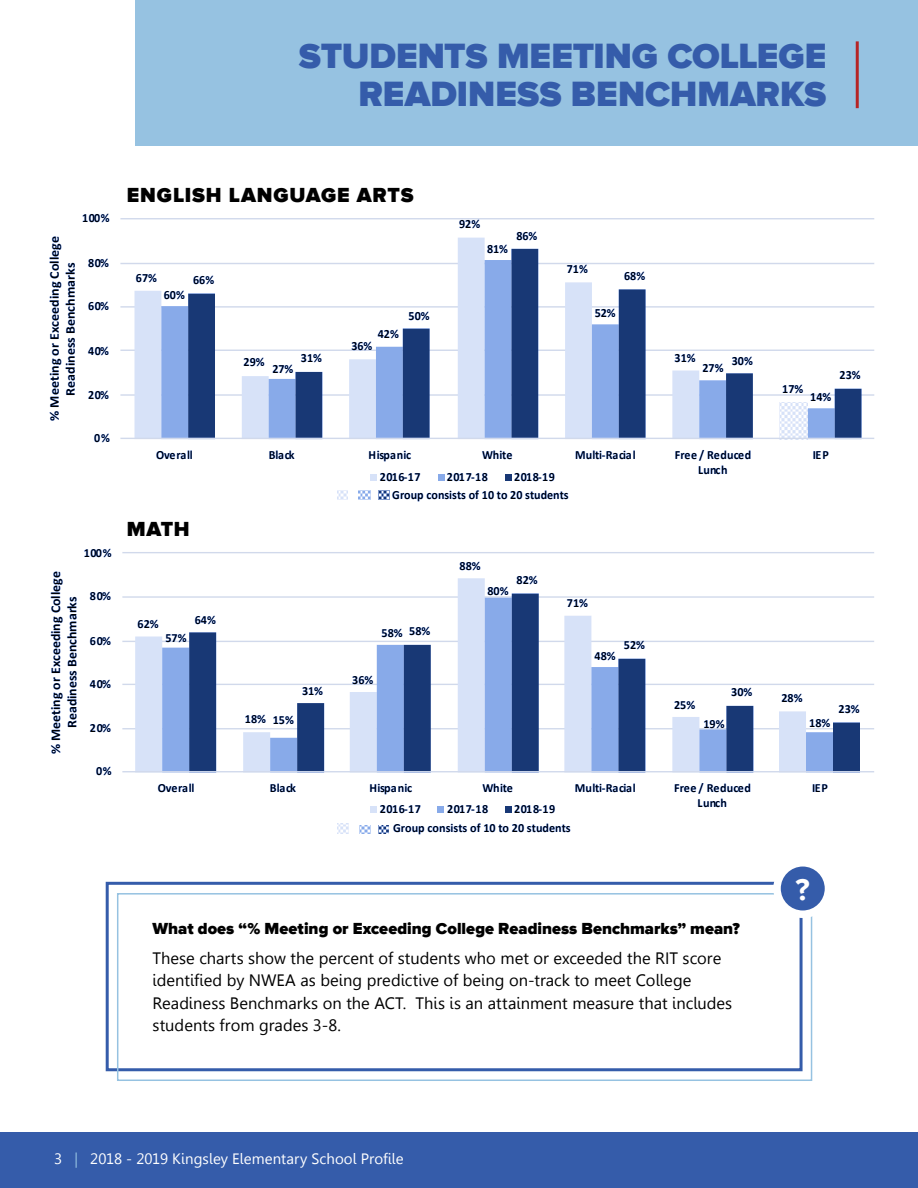
<style>
.page{position:relative;width:918px;height:1188px;background:#fff}
.page>*{position:absolute;margin:0;border:0;box-sizing:border-box;transform-origin:0 0}
.t1{font:900 36.15px/37.5px "Proxima NW01";color:#355caa;text-align:right}
.t2{font:700 31.5px "Proxima NW01";color:#fff}
.t3{font:900 21px "Proxima NW01";letter-spacing:.04em;color:#000}
.t4{font:16.5px/22.5px "Leelawadee";color:#000}
.t5{font:900 16.5px "Proxima NW01";color:#000}
.t6{font:15px "Leelawadee";letter-spacing:.005em;color:#fff}
.t7{font:700 13.5px/16.2px "Calibri";color:#000;text-align:center}
.t8{font:700 13.35px/16px "Calibri";color:#000;text-align:center;scale:1.04 1}
.t9{font:700 12.6px/18.1px "Calibri";color:#000;scale:.96 1}
.t10{font:700 12.6px/15.5px "Calibri";letter-spacing:.02em;color:#000;text-align:center;scale:.96 1}
.t11{font:700 12.45px/19.4px "Calibri";color:#000}
.t12{font:700 12.45px/15.3px "Calibri";letter-spacing:.02em;color:#000;text-align:center}
.s1{color:#96c2e1}
</style>
<div class="page">
<div style="left:135px;top:0;width:783px;height:146px;background:#96c2e1"></div>
<hr style="left:856px;top:41px;width:3px;height:67px;background:#b62425">
<div style="left:106px;top:882px;width:697px;height:189px;border:3px solid #355caa"></div>
<div style="left:117px;top:893px;width:695px;height:188px;border:2px solid #96c2e1"></div>
<div style="left:777px;top:863px;width:51px;height:51px;background:#355caa;border-radius:50%"></div>
<div style="left:773px;top:859px;width:59px;height:59px;border:8px solid #fff;border-radius:50%"></div>
<svg style="left:120px;top:218px;width:755px;height:282px"></svg>
<svg style="left:122px;top:552px;width:752px;height:282px"></svg>
<div style="left:0;top:1132px;width:918px;height:56px;background:#355caa"></div>
<h1 class="t1" style="left:299px;top:37px;width:529px">STUDENTS MEETING COLLEGE<br>READINESS BENCHMARKS</h1>
<p class="t3" style="left:127px;top:183px;width:288px">ENGLISH LANGUAGE ARTS</p>
<p class="t9" style="left:82px;top:209px;width:30px">100%</p>
<p class="t9" style="left:459px;top:214px;width:23px">92%</p>
<p class="t8" style="left:46px;top:421px;width:179px;rotate:-90deg">% Meeting or Exceeding College<br>Readiness Benchmarks</p>
<p class="t9" style="left:88px;top:254px;width:23px">80%</p>
<p class="t9" style="left:88px;top:297px;width:23px">60%</p>
<p class="t9" style="left:88px;top:342px;width:23px">40%</p>
<p class="t9" style="left:88px;top:385px;width:23px">20%</p>
<p class="t9" style="left:136px;top:269px;width:23px">67%</p>
<p class="t9" style="left:164px;top:286px;width:23px">60%</p>
<p class="t9" style="left:193px;top:270px;width:23px">66%</p>
<p class="t9" style="left:244px;top:353px;width:23px">29%</p>
<p class="t9" style="left:272px;top:360px;width:23px">27%</p>
<p class="t9" style="left:301px;top:349px;width:23px">31%</p>
<p class="t9" style="left:378px;top:325px;width:23px">42%</p>
<p class="t9" style="left:351px;top:336px;width:23px">36%</p>
<p class="t9" style="left:409px;top:307px;width:23px">50%</p>
<p class="t9" style="left:487px;top:240px;width:23px">81%</p>
<p class="t9" style="left:516px;top:227px;width:23px">86%</p>
<p class="t9" style="left:567px;top:259px;width:23px">71%</p>
<p class="t9" style="left:624px;top:266px;width:23px">68%</p>
<p class="t9" style="left:595px;top:304px;width:23px">52%</p>
<p class="t9" style="left:675px;top:349px;width:23px">31%</p>
<p class="t9" style="left:702px;top:359px;width:23px">27%</p>
<p class="t9" style="left:732px;top:352px;width:23px">30%</p>
<p class="t9" style="left:782px;top:379px;width:23px">17%</p>
<p class="t9" style="left:810px;top:388px;width:23px">14%</p>
<p class="t9" style="left:840px;top:366px;width:23px">23%</p>
<p class="t9" style="left:94px;top:428px;width:18px">0%</p>
<p class="t9" style="left:156px;top:445px;width:40px">Overall</p>
<p class="t9" style="left:269px;top:445px;width:29px">Black</p>
<p class="t10" style="left:369px;top:447px;width:46px">Hispanic</p>
<p class="t9" style="left:482px;top:445px;width:33px">White</p>
<p class="t9" style="left:575px;top:445px;width:65px">Multi-Racial</p>
<p class="t10" style="left:675px;top:447px;width:81px">Free / Reduced<br>Lunch</p>
<p class="t9" style="left:813px;top:445px;width:18px">IEP</p>
<p class="t9" style="left:380px;top:468px;width:44px">2016-17</p>
<p class="t9" style="left:447px;top:468px;width:44px">2017-18</p>
<p class="t9" style="left:392px;top:468px;width:185px;text-indent:122px">2018-19<br>Group consists of 10 to 20 students</p>
<p class="t3" style="left:127px;top:517px;width:64px">MATH</p>
<p class="t11" style="left:84px;top:544px;width:29px">100%</p>
<p class="t7" style="left:48px;top:754px;width:185px;rotate:-90deg">% Meeting or Exceeding College<br>Readiness Benchmarks</p>
<p class="t11" style="left:90px;top:587px;width:23px">80%</p>
<p class="t11" style="left:90px;top:631px;width:23px">60%</p>
<p class="t11" style="left:90px;top:674px;width:23px">40%</p>
<p class="t11" style="left:90px;top:718px;width:23px">20%</p>
<p class="t11" style="left:138px;top:614px;width:23px">62%</p>
<p class="t11" style="left:165px;top:628px;width:23px">57%</p>
<p class="t11" style="left:195px;top:610px;width:23px">64%</p>
<p class="t11" style="left:245px;top:709px;width:23px">18%</p>
<p class="t11" style="left:273px;top:710px;width:23px">15%</p>
<p class="t11" style="left:302px;top:681px;width:23px">31%</p>
<p class="t11" style="left:409px;top:621px;width:23px">58%</p>
<p class="t11" style="left:382px;top:623px;width:23px">58%</p>
<p class="t11" style="left:352px;top:670px;width:23px">36%</p>
<p class="t11" style="left:460px;top:556px;width:23px">88%</p>
<p class="t11" style="left:487px;top:581px;width:23px">80%</p>
<p class="t11" style="left:517px;top:570px;width:23px">82%</p>
<p class="t11" style="left:567px;top:593px;width:23px">71%</p>
<p class="t11" style="left:595px;top:646px;width:23px">48%</p>
<p class="t11" style="left:624px;top:635px;width:23px">52%</p>
<p class="t11" style="left:674px;top:695px;width:23px">25%</p>
<p class="t11" style="left:731px;top:682px;width:23px">30%</p>
<p class="t11" style="left:781px;top:688px;width:23px">28%</p>
<p class="t11" style="left:703px;top:714px;width:23px">19%</p>
<p class="t11" style="left:809px;top:713px;width:23px">18%</p>
<p class="t11" style="left:839px;top:699px;width:23px">23%</p>
<p class="t11" style="left:96px;top:761px;width:17px">0%</p>
<p class="t11" style="left:158px;top:778px;width:38px">Overall</p>
<p class="t11" style="left:270px;top:778px;width:28px">Black</p>
<p class="t12" style="left:369px;top:780px;width:44px">Hispanic</p>
<p class="t11" style="left:483px;top:778px;width:32px">White</p>
<p class="t11" style="left:575px;top:778px;width:63px">Multi-Racial</p>
<p class="t12" style="left:674px;top:780px;width:78px">Free / Reduced<br>Lunch</p>
<p class="t11" style="left:812px;top:778px;width:17px">IEP</p>
<p class="t11" style="left:380px;top:799px;width:43px">2016-17</p>
<p class="t11" style="left:447px;top:799px;width:43px">2017-18</p>
<p class="t11" style="left:393px;top:799px;width:179px;text-indent:121px">2018-19<br>Group consists of 10 to 20 students</p>
<p class="t5" style="left:153px;top:919px;width:589px">What does “% Meeting or Exceeding College Readiness Benchmarks” mean?</p>
<p class="t4" style="left:153px;top:947px;width:581px">These charts show the percent of students who met or exceeded the RIT score identified by NWEA as being predictive of being on-track to meet College Readiness Benchmarks on the ACT. This is an attainment measure that includes students from grades 3-8.</p>
<h2 class="t2" style="left:796px;top:872px;width:16px">?</h2>
<p class="t6" style="left:54px;top:1150px;width:351px">3 <span class="s1">|</span> 2018 - 2019 Kingsley Elementary School Profile</p>
</div>
